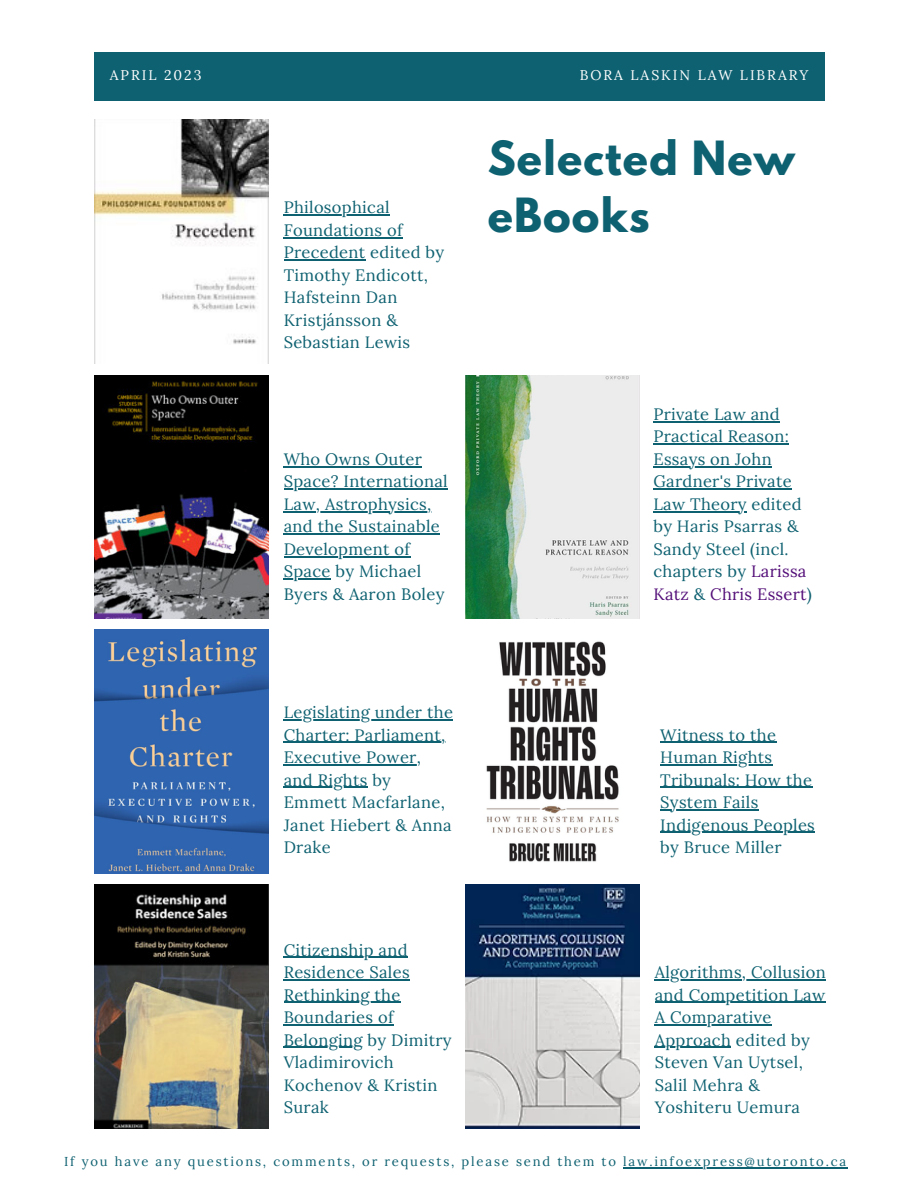
<style>
.page{position:relative;width:918px;height:1188px;background:#fff}
.page>*{position:absolute;margin:0;border:0;box-sizing:border-box;transform-origin:0 0}
.t1{font:700 41.7px/57.3px "League Spartan";letter-spacing:.03em;color:#0e6171}
.t2{font:16.5px/22.5px "Lora";letter-spacing:.02em;color:#0e6171}
.t3{font:13.95px "Lora";letter-spacing:.14em;color:#fff}
.t4{font:13.05px "Lora";letter-spacing:.14em;color:#0e6171}
.s1{color:#541079}
</style>
<div class="page">
<div style="left:95px;top:53px;width:730px;height:47px;background:#0e6171"></div>
<img style="left:95px;top:120px;width:174px;height:244px">
<img style="left:95px;top:375px;width:174px;height:243px">
<img style="left:466px;top:375px;width:173px;height:243px">
<img style="left:95px;top:629px;width:174px;height:245px">
<img style="left:486px;top:641px;width:133px;height:221px">
<img style="left:95px;top:885px;width:174px;height:244px">
<img style="left:466px;top:885px;width:173px;height:244px">
<hr style="left:660px;top:742px;width:116px;height:1px;background:#0e6171">
<hr style="left:660px;top:764px;width:113px;height:1px;background:#0e6171">
<hr style="left:660px;top:787px;width:152px;height:1px;background:#0e6171">
<hr style="left:660px;top:809px;width:99px;height:1px;background:#0e6171">
<hr style="left:660px;top:832px;width:155px;height:1px;background:#0e6171">
<hr style="left:655px;top:979px;width:171px;height:1px;background:#0e6171">
<hr style="left:655px;top:1002px;width:171px;height:1px;background:#0e6171">
<hr style="left:655px;top:1024px;width:117px;height:1px;background:#0e6171">
<hr style="left:655px;top:1047px;width:76px;height:1px;background:#0e6171">
<hr style="left:284px;top:466px;width:138px;height:1px;background:#0e6171">
<hr style="left:284px;top:488px;width:60px;height:2px;background:#0e6171">
<hr style="left:344px;top:488px;width:104px;height:2px;background:#0e6171">
<hr style="left:284px;top:511px;width:148px;height:1px;background:#0e6171">
<hr style="left:284px;top:533px;width:156px;height:2px;background:#0e6171">
<hr style="left:284px;top:556px;width:126px;height:1px;background:#0e6171">
<hr style="left:284px;top:578px;width:47px;height:2px;background:#0e6171">
<hr style="left:284px;top:719px;width:169px;height:1px;background:#0e6171">
<hr style="left:284px;top:742px;width:162px;height:1px;background:#0e6171">
<hr style="left:284px;top:764px;width:137px;height:1px;background:#0e6171">
<hr style="left:284px;top:787px;width:84px;height:1px;background:#0e6171">
<hr style="left:284px;top:957px;width:124px;height:1px;background:#0e6171">
<hr style="left:284px;top:979px;width:126px;height:1px;background:#0e6171">
<hr style="left:284px;top:1002px;width:117px;height:1px;background:#0e6171">
<hr style="left:284px;top:1024px;width:110px;height:1px;background:#0e6171">
<hr style="left:284px;top:1047px;width:79px;height:1px;background:#0e6171">
<hr style="left:284px;top:215px;width:106px;height:1px;background:#0e6171">
<hr style="left:284px;top:237px;width:119px;height:1px;background:#0e6171">
<hr style="left:284px;top:260px;width:82px;height:1px;background:#0e6171">
<hr style="left:653px;top:421px;width:127px;height:1px;background:#0e6171">
<hr style="left:653px;top:443px;width:136px;height:2px;background:#0e6171">
<hr style="left:653px;top:466px;width:119px;height:1px;background:#0e6171">
<hr style="left:653px;top:488px;width:139px;height:2px;background:#0e6171">
<hr style="left:653px;top:511px;width:94px;height:1px;background:#0e6171">
<hr style="left:623px;top:1167px;width:225px;height:1px;background:#0e6171">
<p class="t3" style="left:110px;top:66px;width:93px">APRIL 2023</p>
<p class="t3" style="left:580px;top:66px;width:230px">BORA LASKIN LAW LIBRARY</p>
<p class="t2" style="left:284px;top:196px;width:162px">Philosophical<br>Foundations of<br>Precedent edited by<br>Timothy Endicott,<br>Hafsteinn Dan<br>Kristjánsson &amp;<br>Sebastian Lewis</p>
<p class="t2" style="left:284px;top:448px;width:165px">Who Owns Outer<br>Space? International<br>Law, Astrophysics, and the Sustainable<br>Development of<br>Space by Michael<br>Byers &amp; Aaron Boley</p>
<h1 class="t1" style="left:488px;top:134px;width:309px">Selected New eBooks</h1>
<p class="t2" style="left:653px;top:403px;width:160px">Private Law and<br>Practical Reason:<br>Essays on John<br>Gardner's Private<br>Law Theory edited by Haris Psarras &amp;<br>Sandy Steel (incl. chapters by <span class="s1">Larissa<br>Katz</span> &amp; <span class="s1">Chris Essert</span>)</p>
<p class="t2" style="left:284px;top:701px;width:171px">Legislating under the<br>Charter: Parliament,<br>Executive Power, and Rights by<br>Emmett Macfarlane,<br>Janet Hiebert &amp; Anna<br>Drake</p>
<p class="t2" style="left:284px;top:938px;width:169px">Citizenship and<br>Residence Sales<br>Rethinking the<br>Boundaries of<br>Belonging by Dimitry<br>Vladimirovich<br>Kochenov &amp; Kristin<br>Surak</p>
<p class="t2" style="left:660px;top:723px;width:156px">Witness to the<br>Human Rights<br>Tribunals: How the<br>System Fails<br>Indigenous Peoples by Bruce Miller</p>
<p class="t2" style="left:655px;top:961px;width:172px">Algorithms, Collusion and Competition Law<br>A Comparative<br>Approach edited by<br>Steven Van Uytsel,<br>Salil Mehra &amp;<br>Yoshiteru Uemura</p>
<p class="t4" style="left:64px;top:1153px;width:784px">If you have any questions, comments, or requests, please send them to law.infoexpress@utoronto.ca</p>
</div>
